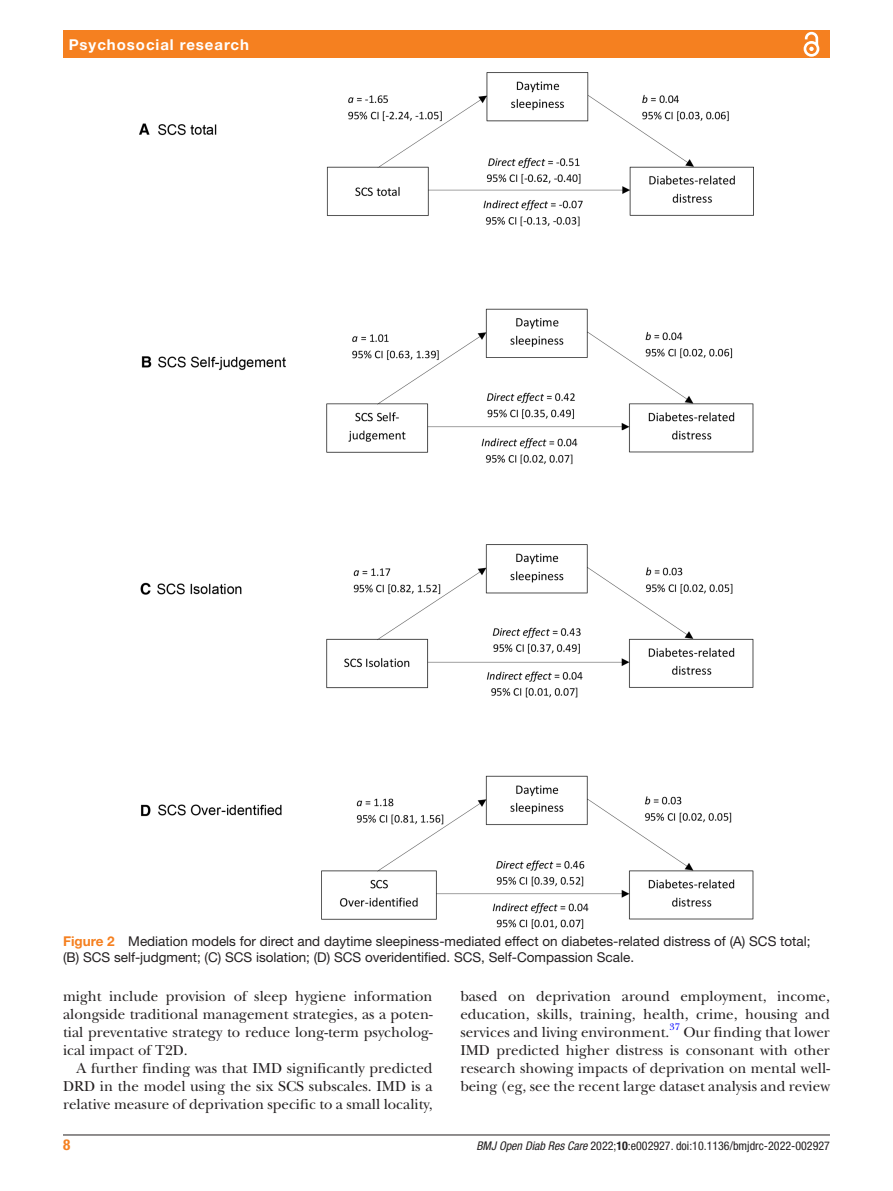
<style>
.page{position:relative;width:893px;height:1191px;background:#fff}
.page>*{position:absolute;margin:0;border:0;box-sizing:border-box;transform-origin:0 0}
.t1{font:15px/18px "New Baskerville";color:#231f20;text-align:justify}
.t2{font:700 15px "Helvetica Neue LT Std";letter-spacing:.065em;color:#fff}
.t3{font:700 condensed 15px "Helvetica Neue LT Std";color:#f58020}
.t4{font:13.5px/16.2px "Helvetica Neue LT Std";color:#231f20}
.t5{font:condensed 12px "Helvetica Neue LT Std";color:#231f20}
.t6{font:9.9px "New Baskerville";color:#00f}
.s1{font-weight:700;color:#f58020}
.s2{font-style:italic}
.s3{font-weight:700}
</style>
<div class="page">
<hr style="left:63px;top:1134px;width:767px;height:1px;background:#231f20">
<div style="left:63px;top:31px;width:767px;height:27px;background:#f58020"></div>
<svg style="left:803px;top:31px;width:17px;height:26px"></svg>
<img style="left:140px;top:73px;width:613px;height:855px">
<p class="t2" style="left:69px;top:35px;width:182px">Psychosocial research</p>
<p class="t4" style="left:63px;top:933px;width:749px"><span class="s1">Figure 2</span> Mediation models for direct and daytime sleepiness-mediated effect on diabetes-related distress of (A) SCS total; (B) SCS self-judgment; (C) SCS isolation; (D) SCS overidentified. SCS, Self-Compassion Scale.</p>
<p class="t1" style="left:63px;top:987px;width:371px">might include provision of sleep hygiene information alongside traditional management strategies, as a poten&shy;tial preventative strategy to reduce long-term psycholog&shy;ical impact of T2D.</p>
<p class="t1" style="left:63px;top:1059px;width:371px;text-indent:14px">A further finding was that IMD significantly predicted DRD in the model using the six SCS subscales. IMD is a relative measure of deprivation specific to a small locality,</p>
<p class="t1" style="left:460px;top:987px;width:371px">based on deprivation around employment, income, education, skills, training, health, crime, housing and services and living environment.</p>
<p class="t6" style="left:669px;top:1021px;width:12px">37</p>
<p class="t1" style="left:460px;top:1023px;width:371px;text-indent:223px">Our finding that lower IMD predicted higher distress is consonant with other research showing impacts of deprivation on mental well&shy;being (eg, see the recent large dataset analysis and review</p>
<p class="t3" style="left:63px;top:1135px;width:9px">8</p>
<p class="t5" style="left:476px;top:1138px;width:355px"><span class="s2">BMJ Open Diab Res Care</span> 2022;<span class="s3">10</span>:e002927. doi:10.1136/bmjdrc-2022-002927</p>
</div>
